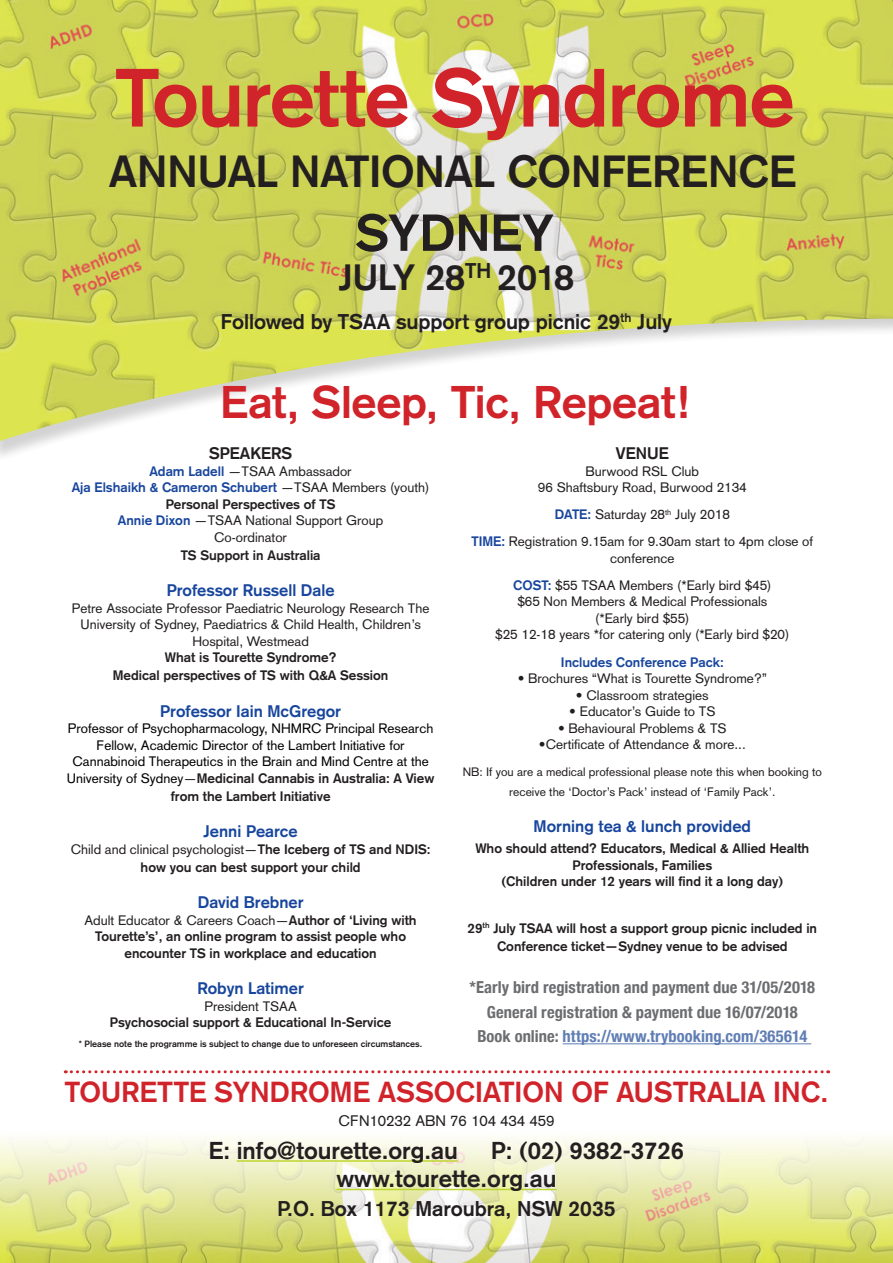
<style>
.page{position:relative;width:893px;height:1263px;background:#fff}
.page>*{position:absolute;margin:0;border:0;box-sizing:border-box;transform-origin:0 0}
.Indented__Body_Text{font:700 81px "Akzidenz Grotesk";letter-spacing:-.015em;color:#d1232a}
.Indented__Body_Text-2{font:700 51px "Akzidenz Grotesk";color:#231f20}
.Indented__Body_Text-3{font:700 45px "Akzidenz Grotesk";letter-spacing:-.005em;color:#d1232a}
.Section_head{font:700 44.25px "Akzidenz Grotesk";color:#231f20}
.Indented__Body_Text-4{font:700 36px "Akzidenz Grotesk";letter-spacing:-.005em;color:#231f20}
.Full_Out_Body_Text{font:700 28.5px "Akzidenz Grotesk";color:#d1232a}
.Full_Out_Body_Text-2{font:700 24px "Akzidenz Grotesk";color:#231f20}
.Indented__Body_Text-5{font:700 21px "Akzidenz Grotesk";letter-spacing:-.005em;color:#231f20}
.Full_Out_Body_Text-3{font:700 21px "Akzidenz Grotesk";color:#231f20}
.Indented__Body_Text-6{font:700 condensed 16.5px/24px "Helvetica Neue";letter-spacing:.005em;color:#6c6d70;text-align:center}
.Indented__Body_Text-7{font:700 16.5px "Akzidenz Grotesk";color:#18469d}
.Indented__Body_Text-8{font:700 16.5px "Akzidenz Grotesk";color:#231f20}
.Full_Out_Body_Text-4{font:15px "Akzidenz Grotesk";color:#231f20}
.Indented__Body_Text-9{font:13.5px/16.5px "Akzidenz Grotesk";color:#231f20;text-align:center}
.Indented__Body_Text-10{font:700 13.5px/16.5px "Akzidenz Grotesk";color:#231f20;text-align:center}
.Indented__Body_Text-11{font:13.5px/16.5px "Akzidenz Grotesk";color:#000;text-align:center}
.Indented__Body_Text-12{font:700 13.5px/16.5px "Akzidenz Grotesk";color:#18469d;text-align:center}
.Indented__Body_Text-13{font:12px/19.5px "Akzidenz Grotesk";color:#231f20;text-align:center}
.Indented__Body_Text-14{font:700 9px "Akzidenz Grotesk";color:#231f20}
.s1{font-weight:700;color:#18469d}
.s2{font-weight:400;color:#231f20}
.s3{color:#231f20}
.s4{font-weight:700;color:#231f20}
.s5{font-weight:400}
.s6{color:#607eb4}
</style>
<div class="page">
<img style="left:0;top:0;width:893px;height:442px">
<img style="left:0;top:1138px;width:893px;height:125px">
<hr style="left:237px;top:1160px;width:221px;height:2px;background:#bed630">
<hr style="left:336px;top:1189px;width:221px;height:1px;background:#bed630">
<svg style="left:65px;top:1070px;width:764px;height:3px"></svg>
<hr style="left:563px;top:1043px;width:248px;height:1px;background:#607eb4">
<p class="Indented__Body_Text" style="left:116px;top:50px;width:680px">Tourette Syndrome</p>
<p class="Section_head" style="left:109px;top:145px;width:688px">ANNUAL NATIONAL CONFERENCE</p>
<p class="Indented__Body_Text-2" style="left:356px;top:203px;width:200px">SYDNEY</p>
<p class="Indented__Body_Text-4" style="left:339px;top:256px;width:237px">JULY 28<sup>TH</sup> 2018</p>
<p class="Indented__Body_Text-5" style="left:221px;top:309px;width:453px">Followed by TSAA support group picnic 29<sup>th</sup> July</p>
<p class="Indented__Body_Text-3" style="left:221px;top:376px;width:470px">Eat, Sleep, Tic, Repeat!</p>
<p class="Indented__Body_Text-8" style="left:209px;top:443px;width:85px">SPEAKERS</p>
<p class="Indented__Body_Text-9" style="left:149px;top:463px;width:204px"><span class="s1">Adam Ladell</span> —TSAA Ambassador</p>
<p class="Indented__Body_Text-12" style="left:72px;top:479px;width:359px">Aja Elshaikh &amp; Cameron Schubert <span class="s2">—TSAA Members (youth)<br></span><span class="s3">Personal Perspectives of TS</span></p>
<p class="Indented__Body_Text-9" style="left:118px;top:512px;width:267px"><span class="s1">Annie Dixon</span> —TSAA National Support Group<br>Co-ordinator</p>
<p class="Indented__Body_Text-10" style="left:181px;top:546px;width:141px">TS Support in Australia</p>
<p class="Indented__Body_Text-7" style="left:167px;top:580px;width:169px">Professor Russell Dale</p>
<p class="Indented__Body_Text-9" style="left:72px;top:600px;width:359px">Petre Associate Professor Paediatric Neurology Research The<br>University of Sydney, Paediatrics &amp; Child Health, Children’s<br>Hospital, Westmead</p>
<p class="Indented__Body_Text-10" style="left:113px;top:648px;width:277px;line-height:18px">What is Tourette Syndrome?<br>Medical perspectives of TS with Q&amp;A Session</p>
<p class="Indented__Body_Text-7" style="left:160px;top:701px;width:182px">Professor Iain McGregor</p>
<p class="Indented__Body_Text-11" style="left:67px;top:720px;width:369px">Professor of Psychopharmacology, NHMRC Principal Research Fellow, Academic Director of the Lambert Initiative for Cannabinoid Therapeutics in the Brain and Mind Centre at the University of Sydney<span class="s3">—</span><span class="s4">Medicinal Cannabis in Australia: A View</span></p>
<p class="Indented__Body_Text-10" style="left:171px;top:787px;width:161px">from the Lambert Initiative</p>
<p class="Indented__Body_Text-7" style="left:204px;top:821px;width:96px">Jenni Pearce</p>
<p class="Indented__Body_Text-10" style="left:71px;top:840px;width:361px;line-height:18px"><span class="s5">Child and clinical psychologist—</span>The Iceberg of TS and NDIS: how you can best support your child</p>
<p class="Indented__Body_Text-7" style="left:198px;top:892px;width:107px">David Brebner</p>
<p class="Indented__Body_Text-10" style="left:85px;top:911px;width:334px"><span class="s5">Adult Educator &amp; Careers Coach—</span>Author of ‘Living with<br>Tourette’s’, an online program to assist people who encounter TS in workplace and education</p>
<p class="Indented__Body_Text-7" style="left:197px;top:979px;width:108px">Robyn Latimer</p>
<p class="Indented__Body_Text-9" style="left:204px;top:998px;width:94px">President TSAA</p>
<p class="Indented__Body_Text-10" style="left:110px;top:1014px;width:283px">Psychosocial support &amp; Educational In-Service</p>
<p class="Indented__Body_Text-14" style="left:79px;top:1038px;width:345px">* Please note the programme is subject to change due to unforeseen circumstances.</p>
<p class="Indented__Body_Text-8" style="left:616px;top:443px;width:54px">VENUE</p>
<p class="Indented__Body_Text-9" style="left:538px;top:463px;width:210px">Burwood RSL Club<br>96 Shaftsbury Road, Burwood 2134</p>
<p class="Indented__Body_Text-9" style="left:555px;top:506px;width:177px"><span class="s1">DATE:</span> Saturday 28<sup>th</sup> July 2018</p>
<p class="Indented__Body_Text-9" style="left:471px;top:533px;width:343px"><span class="s1">TIME:</span> Registration 9.15am for 9.30am start to 4pm close of conference</p>
<p class="Indented__Body_Text-9" style="left:495px;top:577px;width:296px"><span class="s1">COST:</span> $55 TSAA Members (*Early bird $45)<br>$65 Non Members &amp; Medical Professionals<br>(*Early bird $55)<br>$25 12-18 years *for catering only (*Early bird $20)</p>
<p class="Indented__Body_Text-12" style="left:561px;top:653px;width:164px">Includes Conference Pack:</p>
<p class="Indented__Body_Text-9" style="left:518px;top:670px;width:251px">• Brochures “What is Tourette Syndrome?”</p>
<p class="Indented__Body_Text-9" style="left:576px;top:687px;width:134px">• Classroom strategies</p>
<p class="Indented__Body_Text-9" style="left:569px;top:703px;width:148px">• Educator’s Guide to TS</p>
<p class="Indented__Body_Text-9" style="left:558px;top:720px;width:170px">• Behavioural Problems &amp; TS</p>
<p class="Indented__Body_Text-9" style="left:539px;top:736px;width:208px">•Certificate of Attendance &amp; more...</p>
<p class="Indented__Body_Text-13" style="left:463px;top:762px;width:361px">NB: If you are a medical professional please note this when booking to receive the ‘Doctor’s Pack’ instead of ‘Family Pack’.</p>
<p class="Indented__Body_Text-7" style="left:534px;top:817px;width:219px">Morning tea &amp; lunch provided</p>
<p class="Indented__Body_Text-10" style="left:475px;top:840px;width:335px">Who should attend? Educators, Medical &amp; Allied Health<br>Professionals, Families<br>(Children under 12 years will find it a long day)</p>
<p class="Indented__Body_Text-10" style="left:468px;top:919px;width:351px;line-height:18px">29<sup>th</sup> July TSAA will host a support group picnic included in<br>Conference ticket—Sydney venue to be advised</p>
<p class="Indented__Body_Text-6" style="left:469px;top:974px;width:347px">*Early bird registration and payment due 31/05/2018</p>
<p class="Indented__Body_Text-6" style="left:477px;top:999px;width:331px">General registration &amp; payment due 16/07/2018<br>Book online: <span class="s6">https://www.trybooking.com/365614</span></p>
<p class="Full_Out_Body_Text" style="left:65px;top:1075px;width:765px">TOURETTE SYNDROME ASSOCIATION OF AUSTRALIA INC.</p>
<p class="Full_Out_Body_Text-4" style="left:338px;top:1112px;width:217px">CFN10232 ABN 76 104 434 459</p>
<p class="Full_Out_Body_Text-2" style="left:209px;top:1136px;width:251px">E: info@tourette.org.au</p>
<p class="Full_Out_Body_Text-2" style="left:491px;top:1136px;width:195px">P: (02) 9382-3726</p>
<p class="Full_Out_Body_Text-2" style="left:336px;top:1164px;width:222px">www.tourette.org.au</p>
<p class="Full_Out_Body_Text-3" style="left:278px;top:1196px;width:339px">P.O. Box 1173 Maroubra, NSW 2035</p>
</div>
